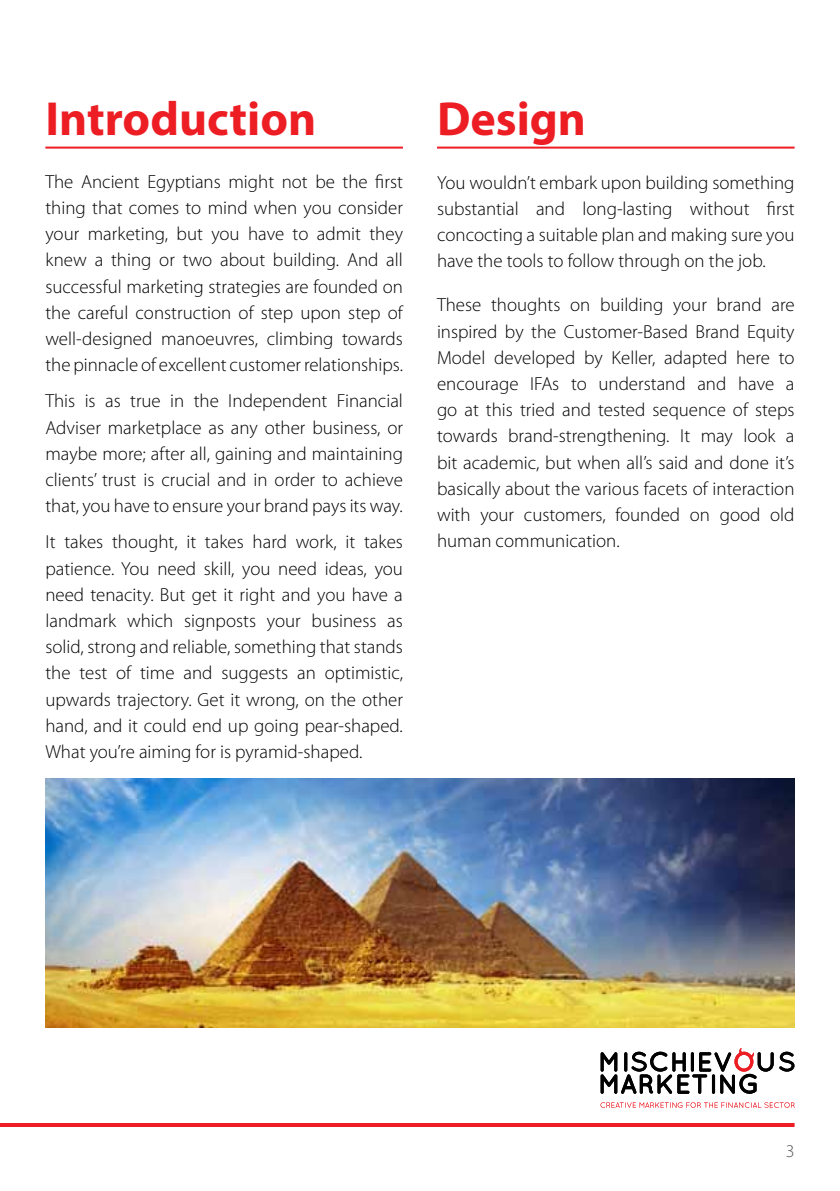
<style>
.page{position:relative;width:840px;height:1191px;background:#fff}
.page>*{position:absolute;margin:0;border:0;box-sizing:border-box;transform-origin:0 0}
.t1{font:700 48px "Myriad Pro";color:#ed1d24}
.t2{font:300 19px/26.2px "Myriad Pro";color:#000;text-align:justify}
.t3{font:300 18px "Myriad Pro";color:#58595b}
</style>
<div class="page">
<hr style="left:0;top:1123px;width:794px;height:4px;background:#ed1d24">
<svg style="left:600px;top:1102px;width:194px;height:5px"></svg>
<svg style="left:600px;top:1048px;width:194px;height:45px"></svg>
<hr style="left:45px;top:147px;width:358px;height:2px;background:#ed1d24">
<img style="left:45px;top:778px;width:749px;height:250px">
<hr style="left:437px;top:147px;width:357px;height:2px;background:#ed1d24">
<h1 class="t1" style="left:45px;top:88px;width:272px">Introduction</h1>
<p class="t2" style="left:45px;top:168px;width:359px">The Ancient Egyptians might not be the first thing that comes to mind when you consider your marketing, but you have to admit they knew a thing or two about building. And all successful marketing strategies are founded on the careful construction of step upon step of well-designed manoeuvres, climbing towards the pinnacle of excellent customer relationships.</p>
<p class="t2" style="left:45px;top:388px;width:359px">This is as true in the Independent Financial Adviser marketplace as any other business, or maybe more; after all, gaining and maintaining clients’ trust is crucial and in order to achieve that, you have to ensure your brand pays its way.</p>
<p class="t2" style="left:45px;top:529px;width:359px">It takes thought, it takes hard work, it takes patience. You need skill, you need ideas, you need tenacity. But get it right and you have a landmark which signposts your business as solid, strong and reliable, something that stands the test of time and suggests an optimistic, upwards trajectory. Get it wrong, on the other hand, and it could end up going pear-shaped.<br>What you’re aiming for is pyramid-shaped.</p>
<h1 class="t1" style="left:437px;top:88px;width:150px">Design</h1>
<p class="t2" style="left:437px;top:169px;width:359px">You wouldn’t embark upon building something substantial and long-lasting without first concocting a suitable plan and making sure you have the tools to follow through on the job.</p>
<p class="t2" style="left:437px;top:292px;width:359px">These thoughts on building your brand are inspired by the Customer-Based Brand Equity Model developed by Keller, adapted here to encourage IFAs to understand and have a go at this tried and tested sequence of steps towards brand-strengthening. It may look a bit academic, but when all’s said and done it’s basically about the various facets of interaction with your customers, founded on good old human communication.</p>
<p class="t3" style="left:785px;top:1141px;width:10px">3</p>
</div>
